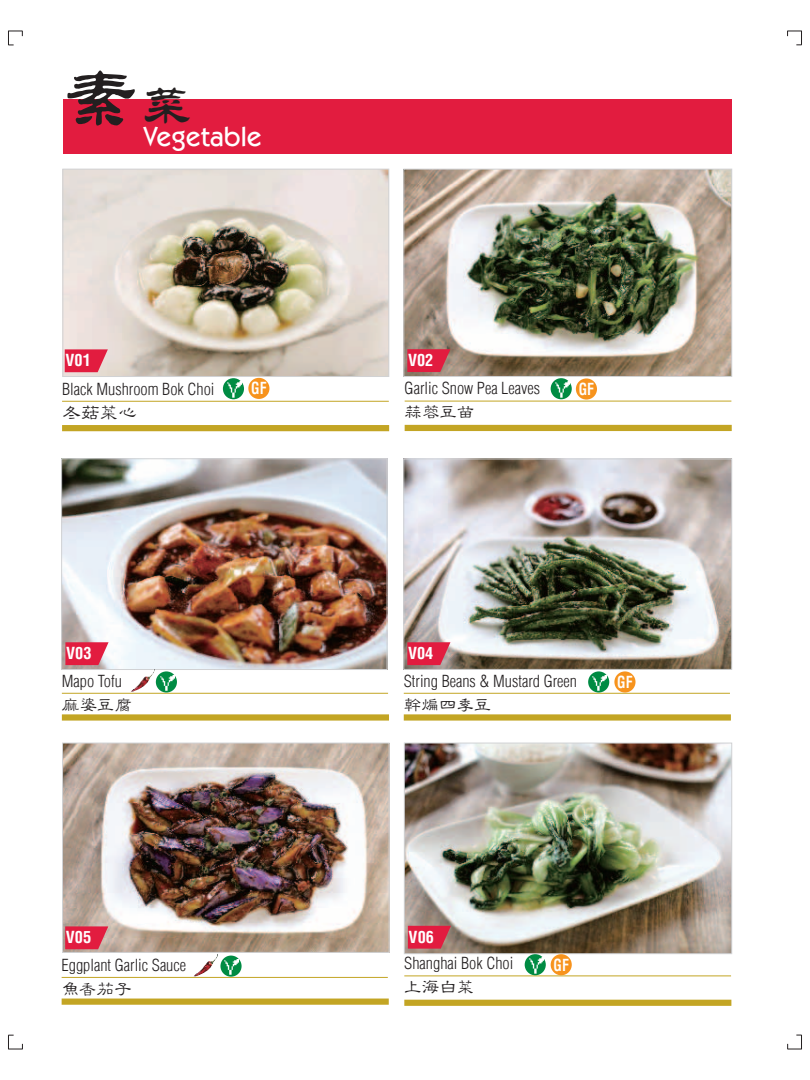
<style>
.page{position:relative;width:810px;height:1080px;background:#fff}
.page>*{position:absolute;margin:0;border:0;box-sizing:border-box;transform-origin:0 0}
.t1{font:75px "FZL2 FW GB1 0";color:#231f20}
.t2{font:500 27.5px "Itc Kabel";color:#fff}
.t3{font:18.75px "FZLBFW GB1 0";color:#231f20}
.t4{font:17.5px "FZLBFW GB1 0";color:#231f20}
.t5{font:16.25px "Switzerland Cond Light Plain";color:#231f20}
.t6{font:16.25px "Switzerland Condensed";color:#fff}
.t7{font:16.25px "Switzerland Condensed";color:#fff;scale:.85 1}
.s1{font-size:49.88px}
</style>
<div class="page">
<svg style="left:8px;top:31px;width:15px;height:15px"></svg>
<svg style="left:8px;top:1035px;width:15px;height:15px"></svg>
<svg style="left:787px;top:1035px;width:15px;height:15px"></svg>
<svg style="left:787px;top:31px;width:15px;height:15px"></svg>
<img style="left:65px;top:171px;width:322px;height:204px">
<div style="left:63px;top:169px;width:326px;height:208px;border:1px solid #d1d2d4"></div>
<img style="left:406px;top:171px;width:324px;height:204px">
<div style="left:404px;top:169px;width:328px;height:208px;border:1px solid #d1d2d4"></div>
<img style="left:406px;top:461px;width:324px;height:207px">
<div style="left:404px;top:459px;width:328px;height:211px;border:1px solid #d1d2d4"></div>
<img style="left:406px;top:745px;width:324px;height:207px">
<div style="left:404px;top:743px;width:328px;height:211px;border:1px solid #d1d2d4"></div>
<img style="left:64px;top:745px;width:323px;height:206px">
<div style="left:62px;top:743px;width:327px;height:210px;border:1px solid #d1d2d4"></div>
<img style="left:63px;top:461px;width:322px;height:207px">
<div style="left:61px;top:459px;width:326px;height:211px;border:1px solid #d1d2d4"></div>
<div style="left:63px;top:100px;width:669px;height:54px;background:#e21c3f"></div>
<div style="left:404px;top:1000px;width:327px;height:6px;background:#c3a524"></div>
<hr style="left:404px;top:975px;width:327px;height:1px;background:#c3a524">
<svg style="left:408px;top:926px;width:43px;height:23px"></svg>
<div style="left:62px;top:425px;width:327px;height:6px;background:#c3a524"></div>
<hr style="left:62px;top:401px;width:327px;height:1px;background:#c3a524">
<svg style="left:65px;top:349px;width:43px;height:23px"></svg>
<div style="left:405px;top:425px;width:327px;height:6px;background:#c3a524"></div>
<hr style="left:405px;top:401px;width:326px;height:1px;background:#c3a524">
<svg style="left:407px;top:349px;width:43px;height:23px"></svg>
<div style="left:62px;top:999px;width:327px;height:6px;background:#c3a524"></div>
<hr style="left:62px;top:977px;width:326px;height:1px;background:#c3a524">
<svg style="left:65px;top:926px;width:43px;height:23px"></svg>
<div style="left:404px;top:714px;width:327px;height:7px;background:#c3a524"></div>
<hr style="left:404px;top:693px;width:326px;height:1px;background:#c3a524">
<svg style="left:407px;top:642px;width:43px;height:23px"></svg>
<div style="left:62px;top:714px;width:327px;height:7px;background:#c3a524"></div>
<hr style="left:62px;top:693px;width:326px;height:1px;background:#c3a524">
<svg style="left:65px;top:642px;width:44px;height:23px"></svg>
<div style="left:248px;top:378px;width:21px;height:21px;background:#f7931d;border-radius:50%"></div>
<div style="left:576px;top:378px;width:21px;height:22px;background:#f7931d;border-radius:50%"></div>
<div style="left:614px;top:671px;width:22px;height:22px;background:#f7931d;border-radius:50%"></div>
<div style="left:551px;top:954px;width:21px;height:21px;background:#f7931d;border-radius:50%"></div>
<svg style="left:223px;top:378px;width:21px;height:21px"></svg>
<img style="left:226px;top:382px;width:15px;height:16px">
<svg style="left:156px;top:671px;width:21px;height:22px"></svg>
<img style="left:159px;top:675px;width:15px;height:17px">
<svg style="left:220px;top:956px;width:22px;height:21px"></svg>
<img style="left:224px;top:959px;width:15px;height:17px">
<svg style="left:525px;top:954px;width:21px;height:21px"></svg>
<img style="left:528px;top:958px;width:15px;height:16px">
<svg style="left:551px;top:378px;width:21px;height:21px"></svg>
<img style="left:554px;top:382px;width:15px;height:16px">
<svg style="left:588px;top:671px;width:21px;height:22px"></svg>
<img style="left:592px;top:675px;width:15px;height:17px">
<img style="left:130px;top:669px;width:25px;height:23px">
<img style="left:194px;top:954px;width:24px;height:22px">
<h1 class="t1" style="left:63px;top:59px;width:130px">素<span class="s1">菜</span></h1>
<h2 class="t2" style="left:144px;top:120px;width:120px">Vegetable</h2>
<p class="t6" style="left:65px;top:350px;width:27px">V01</p>
<p class="t6" style="left:408px;top:350px;width:27px">V02</p>
<p class="t5" style="left:62px;top:379px;width:154px">Black Mushroom Bok Choi</p>
<p class="t3" style="left:62px;top:403px;width:76px">冬菇菜心</p>
<p class="t7" style="left:251px;top:379px;width:20px">GF</p>
<p class="t7" style="left:579px;top:379px;width:20px">GF</p>
<p class="t5" style="left:405px;top:379px;width:137px">Garlic Snow Pea Leaves</p>
<p class="t4" style="left:405px;top:403px;width:71px">蒜蓉豆苗</p>
<p class="t6" style="left:66px;top:643px;width:27px">V03</p>
<p class="t6" style="left:408px;top:643px;width:27px">V04</p>
<p class="t5" style="left:62px;top:672px;width:62px">Mapo Tofu</p>
<p class="t4" style="left:62px;top:695px;width:71px">麻婆豆腐</p>
<p class="t5" style="left:404px;top:672px;width:175px">String Beans &amp; Mustard Green</p>
<p class="t4" style="left:404px;top:695px;width:89px">干煸四季豆</p>
<p class="t7" style="left:617px;top:672px;width:20px">GF</p>
<p class="t6" style="left:66px;top:928px;width:27px">V05</p>
<p class="t6" style="left:409px;top:927px;width:27px">V06</p>
<p class="t5" style="left:62px;top:956px;width:126px">Eggplant Garlic Sauce</p>
<p class="t4" style="left:62px;top:980px;width:71px">鱼香茄子</p>
<p class="t5" style="left:404px;top:954px;width:111px">Shanghai Bok Choi</p>
<p class="t4" style="left:404px;top:977px;width:71px">上海白菜</p>
<p class="t7" style="left:554px;top:955px;width:20px">GF</p>
</div>
